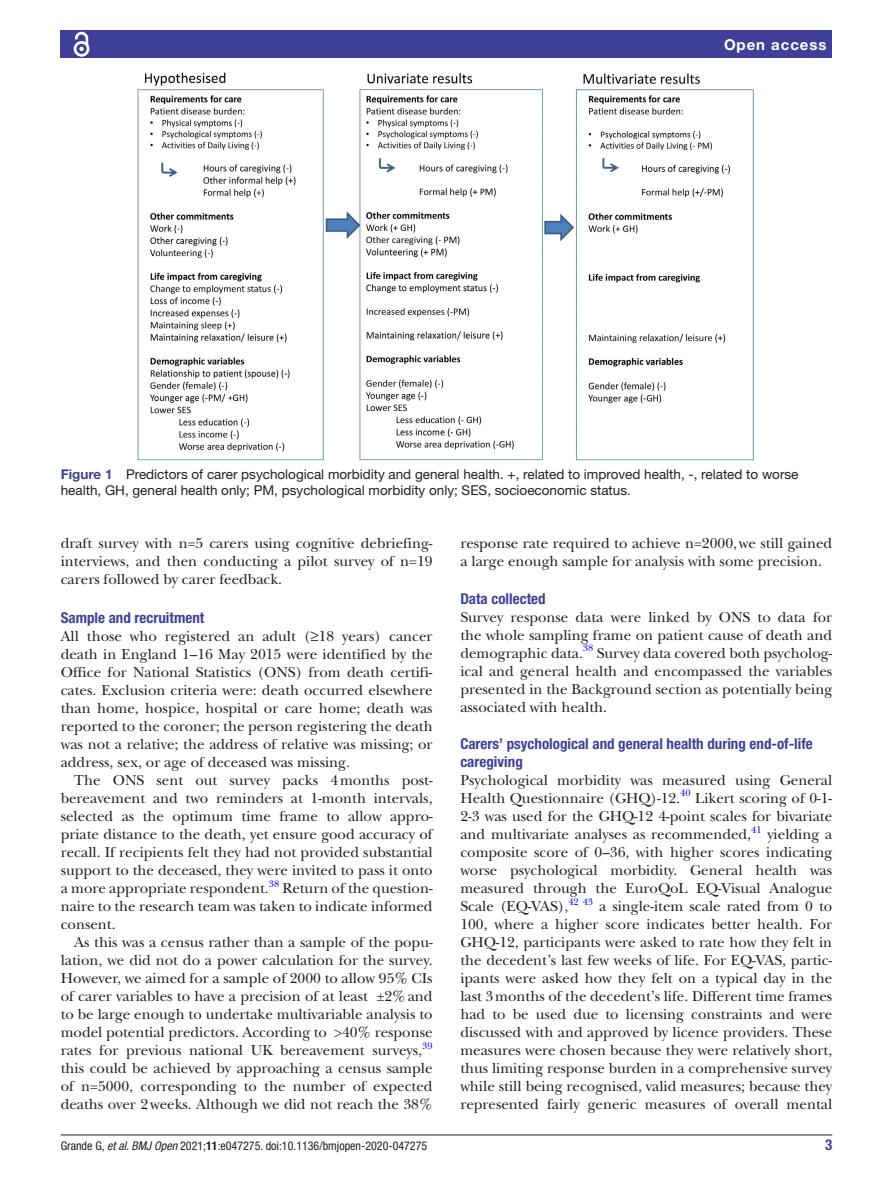
<style>
.page{position:relative;width:893px;height:1191px;background:#fff}
.page>*{position:absolute;margin:0;border:0;box-sizing:border-box;transform-origin:0 0}
.t1{font:15px/18px "New Baskerville";color:#231f20;text-align:justify}
.t2{font:700 condensed 15px/18px "Helvetica Neue LT Std";color:#414099}
.t3{font:700 15px "Helvetica Neue LT Std";letter-spacing:.065em;color:#fff}
.t4{font:13.5px/16.2px "Helvetica Neue LT Std";color:#231f20}
.t5{font:condensed 12px "Helvetica Neue LT Std";color:#231f20}
.t6{font:9.9px "New Baskerville";color:#00f}
.s1{font-weight:700;color:#414099}
.s2{font-style:italic}
.s3{font-weight:700}
</style>
<div class="page">
<hr style="left:61px;top:1134px;width:771px;height:1px;background:#231f20">
<div style="left:61px;top:31px;width:771px;height:27px;background:#414099"></div>
<svg style="left:73px;top:31px;width:17px;height:26px"></svg>
<img style="left:138px;top:73px;width:616px;height:388px">
<p class="t3" style="left:724px;top:35px;width:104px">Open access</p>
<p class="t4" style="left:61px;top:465px;width:739px"><span class="s1">Figure 1</span> Predictors of carer psychological morbidity and general health. +, related to improved health, -, related to worse health, GH, general health only; PM, psychological morbidity only; SES, socioeconomic status.</p>
<p class="t1" style="left:61px;top:534px;width:373px">draft survey with n=5 carers using cognitive debriefing&shy;interviews, and then conducting a pilot survey of n=19 carers followed by carer feedback.</p>
<p class="t2" style="left:61px;top:608px;width:145px">Sample and recruitment</p>
<p class="t1" style="left:61px;top:627px;width:373px">All those who registered an adult (≥18 years) cancer death in England 1–16 May 2015 were identified by the Office for National Statistics (ONS) from death certifi&shy;cates. Exclusion criteria were: death occurred elsewhere than home, hospice, hospital or care home; death was reported to the coroner; the person registering the death was not a relative; the address of relative was missing; or address, sex, or age of deceased was missing.</p>
<p class="t1" style="left:61px;top:771px;width:373px;text-indent:14px">The ONS sent out survey packs 4months post&shy;bereavement and two reminders at 1-month intervals, selected as the optimum time frame to allow appro&shy;priate distance to the death, yet ensure good accuracy of recall. If recipients felt they had not provided substantial support to the deceased, they were invited to pass it onto a more appropriate respondent.</p>
<p class="t6" style="left:269px;top:877px;width:12px">38</p>
<p class="t1" style="left:61px;top:879px;width:373px;text-indent:222px">Return of the question&shy;naire to the research team was taken to indicate informed consent.</p>
<p class="t1" style="left:61px;top:933px;width:373px;text-indent:14px">As this was a census rather than a sample of the popu&shy;lation, we did not do a power calculation for the survey.<br>However, we aimed for a sample of 2000 to allow 95% CIs of carer variables to have a precision of at least ±2%and to be large enough to undertake multivariable analysis to model potential predictors. According to &gt;40% response rates for previous national UK bereavement surveys,</p>
<p class="t6" style="left:422px;top:1039px;width:12px">39</p>
<p class="t1" style="left:61px;top:1059px;width:373px">this could be achieved by approaching a census sample of n=5000, corresponding to the number of expected deaths over 2weeks. Although we did not reach the 38%</p>
<p class="t1" style="left:460px;top:534px;width:373px">response rate required to achieve n=2000,we still gained a large enough sample for analysis with some precision.</p>
<p class="t2" style="left:460px;top:589px;width:87px">Data collected</p>
<p class="t1" style="left:460px;top:608px;width:373px">Survey response data were linked by ONS to data for the whole sampling frame on patient cause of death and demographic data.</p>
<p class="t6" style="left:583px;top:642px;width:12px">38</p>
<p class="t1" style="left:460px;top:644px;width:373px;text-indent:136px">Survey data covered both psycholog&shy;ical and general health and encompassed the variables presented in the Background section as potentially being associated with health.</p>
<p class="t2" style="left:460px;top:734px;width:354px">Carers’ psychological and general health during end-of-life caregiving</p>
<p class="t1" style="left:460px;top:771px;width:373px">Psychological morbidity was measured using General<br>Health Questionnaire (GHQ)-12.</p>
<p class="t6" style="left:680px;top:787px;width:12px">40</p>
<p class="t1" style="left:460px;top:789px;width:373px;text-indent:235px">Likert scoring of 0-1- 2-3 was used for the GHQ-12 4-point scales for bivariate and multivariate analyses as recommended,<sup>41</sup> yielding a composite score of 0–36, with higher scores indicating worse psychological morbidity. General health was measured through the EuroQoL EQ-Visual Analogue Scale (EQ-VAS),</p>
<p class="t6" style="left:568px;top:895px;width:26px">42 43</p>
<p class="t1" style="left:460px;top:897px;width:373px;text-indent:139px">a single-item scale rated from 0 to 100, where a higher score indicates better health. For GHQ-12, participants were asked to rate how they felt in the decedent’s last few weeks of life. For EQ-VAS, partic&shy;ipants were asked how they felt on a typical day in the last 3months of the decedent’s life. Different time frames had to be used due to licensing constraints and were discussed with and approved by licence providers. These measures were chosen because they were relatively short, thus limiting response burden in a comprehensive survey while still being recognised, valid measures; because they represented fairly generic measures of overall mental</p>
<p class="t5" style="left:61px;top:1138px;width:368px">Grande G, <span class="s2">et al</span>. <span class="s2">BMJ Open</span> 2021;<span class="s3">11</span>:e047275. doi:10.1136/bmjopen-2020-047275</p>
<p class="t2" style="left:825px;top:1135px;width:9px">3</p>
</div>
